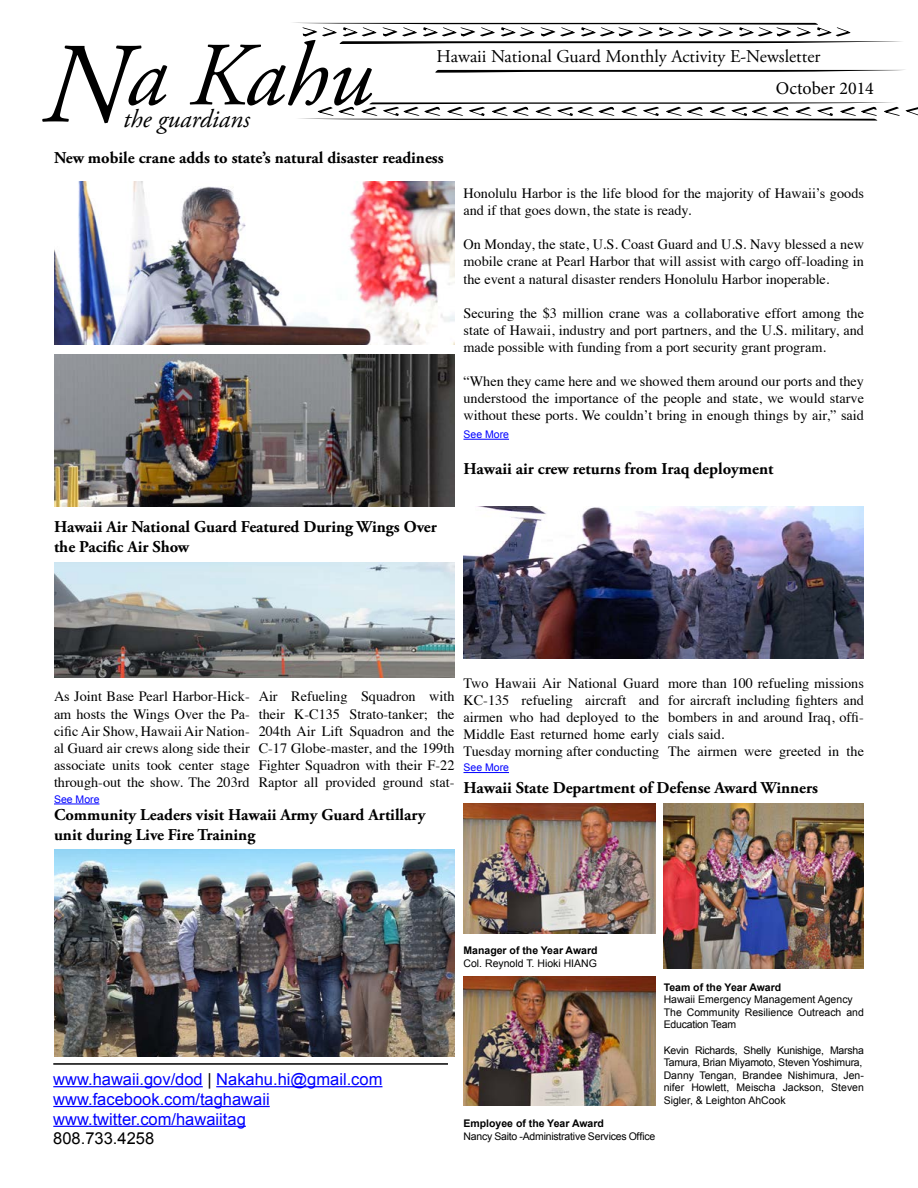
<style>
.page{position:relative;width:918px;height:1188px;background:#fff}
.page>*{position:absolute;margin:0;border:0;box-sizing:border-box;transform-origin:0 0}
.t1{font:italic 90px "Adobe Garamond Pro";color:#000}
.t2{font:italic 25.5px "Adobe Garamond Pro";color:#000}
.t3{font:18px "Adobe Garamond Pro";color:#000}
.t4{font:18px "Minion Pro";color:#000}
.t5{font:700 16.5px/19.8px "Adobe Garamond Pro";color:#000}
.t6{font:16.5px/19.8px "Arial";color:#00f}
.t7{font:16.5px "Arial";color:#000}
.t8{font:14.25px/17.1px "Times";color:#000;text-align:justify}
.t9{font:10.5px/12.6px "Arial";color:#000}
.t10{font:700 10.5px "Arial";color:#000}
.t11{font:10.5px "Arial";letter-spacing:-.02em;color:#000}
.t12{font:10.5px "Arial";color:#00f}
.s1{font-size:114.45px}
.s2{color:#000}
</style>
<div class="page">
<hr style="left:53px;top:1086px;width:150px;height:1px;background:#00f">
<hr style="left:216px;top:1086px;width:166px;height:1px;background:#00f">
<hr style="left:53px;top:1106px;width:217px;height:1px;background:#00f">
<hr style="left:53px;top:1126px;width:193px;height:1px;background:#00f">
<hr style="left:53px;top:1063px;width:395px;height:2px;background:#000">
<img style="left:54px;top:182px;width:400px;height:162px">
<img style="left:54px;top:354px;width:400px;height:153px">
<img style="left:54px;top:562px;width:400px;height:115px">
<hr style="left:54px;top:804px;width:46px;height:1px;background:#00f">
<img style="left:54px;top:850px;width:400px;height:206px">
<img style="left:464px;top:507px;width:400px;height:151px">
<hr style="left:464px;top:772px;width:45px;height:1px;background:#00f">
<hr style="left:464px;top:439px;width:45px;height:1px;background:#00f">
<img style="left:664px;top:804px;width:200px;height:164px">
<img style="left:464px;top:804px;width:191px;height:129px">
<img style="left:464px;top:976px;width:191px;height:130px">
<svg style="left:302px;top:23px;width:600px;height:21px"></svg>
<svg style="left:435px;top:70px;width:467px;height:3px"></svg>
<svg style="left:299px;top:102px;width:619px;height:19px"></svg>
<h1 class="t1" style="left:42px;top:22px;width:332px"><span class="s1">N</span>a Kahu</h1>
<h2 class="t2" style="left:123px;top:104px;width:128px">the guardians</h2>
<p class="t3" style="left:436px;top:46px;width:386px">Hawaii National Guard Monthly Activity E-Newsletter</p>
<p class="t4" style="left:776px;top:76px;width:100px">October 2014</p>
<p class="t5" style="left:54px;top:148px;width:391px">New mobile crane adds to state’s natural disaster readiness</p>
<p class="t5" style="left:54px;top:517px;width:384px">Hawaii Air National Guard Featured During Wings Over the Pacific Air Show</p>
<p class="t8" style="left:464px;top:184px;width:402px">Honolulu Harbor is the life blood for the majority of Hawaii’s goods and if that goes down, the state is ready.</p>
<p class="t8" style="left:464px;top:235px;width:402px">On Monday, the state, U.S. Coast Guard and U.S. Navy blessed a new mobile crane at Pearl Harbor that will assist with cargo off-loading in the event a natural disaster renders Honolulu Harbor inoperable.</p>
<p class="t8" style="left:464px;top:303px;width:402px">Securing the $3 million crane was a collaborative effort among the state of Hawaii, industry and port partners, and the U.S. military, and made possible with funding from a port security grant program.</p>
<p class="t8" style="left:464px;top:372px;width:402px">“When they came here and we showed them around our ports and they understood the importance of the people and state, we would starve without these ports. We couldn’t bring in enough things by air,” said</p>
<p class="t12" style="left:464px;top:428px;width:47px">See More</p>
<p class="t5" style="left:463px;top:459px;width:311px">Hawaii air crew returns from Iraq deployment</p>
<p class="t8" style="left:54px;top:687px;width:197px">As Joint Base Pearl Harbor-Hick&shy;am hosts the Wings Over the Pa&shy;cific Air Show, Hawaii Air Nation&shy;al Guard air crews along side their associate units took center stage through-out the show. The 203rd</p>
<p class="t8" style="left:259px;top:687px;width:197px">Air Refueling Squadron with their K-C135 Strato-tanker; the 204th Air Lift Squadron and the C-17 Globe-master, and the 199th Fighter Squadron with their F-22<br>Raptor all provided ground stat-</p>
<p class="t12" style="left:54px;top:792px;width:47px">See More</p>
<p class="t5" style="left:54px;top:805px;width:373px">Community Leaders visit Hawaii Army Guard Artillary unit during Live Fire Training</p>
<p class="t8" style="left:464px;top:673px;width:197px">Two Hawaii Air National Guard KC-135 refueling aircraft and airmen who had deployed to the Middle East returned home early Tuesday morning after conducting</p>
<p class="t8" style="left:668px;top:673px;width:197px;text-align:left">more than 100 refueling missions for aircraft including fighters and bombers in and around Iraq, offi&shy;cials said.<br>The airmen were greeted in the</p>
<p class="t12" style="left:464px;top:761px;width:47px">See More</p>
<p class="t5" style="left:464px;top:779px;width:356px">Hawaii State Department of Defense Award Winners</p>
<p class="t6" style="left:53px;top:1069px;width:331px">www.hawaii.gov/dod <span class="s2">|</span> Nakahu.hi@gmail.com www.facebook.com/taghawaii www.twitter.com/hawaiitag</p>
<p class="t7" style="left:53px;top:1128px;width:102px">808.733.4258</p>
<p class="t10" style="left:464px;top:944px;width:136px">Manager of the Year Award</p>
<p class="t9" style="left:464px;top:957px;width:135px">Col. Reynold T. Hioki HIANG</p>
<p class="t10" style="left:464px;top:1116px;width:142px">Employee of the Year Award</p>
<p class="t11" style="left:464px;top:1129px;width:193px">Nancy Saito -Administrative Services Office</p>
<p class="t10" style="left:664px;top:980px;width:119px">Team of the Year Award</p>
<p class="t9" style="left:664px;top:993px;width:202px">Hawaii Emergency Management Agency<br>The Community Resilience Outreach and<br>Education Team</p>
<p class="t9" style="left:664px;top:1044px;width:202px">Kevin Richards, Shelly Kunishige, Marsha Tamura, Brian Miyamoto, Steven Yoshimura, Danny Tengan, Brandee Nishimura, Jen&shy;nifer Howlett, Meischa Jackson, Steven Sigler, &amp; Leighton AhCook</p>
</div>
